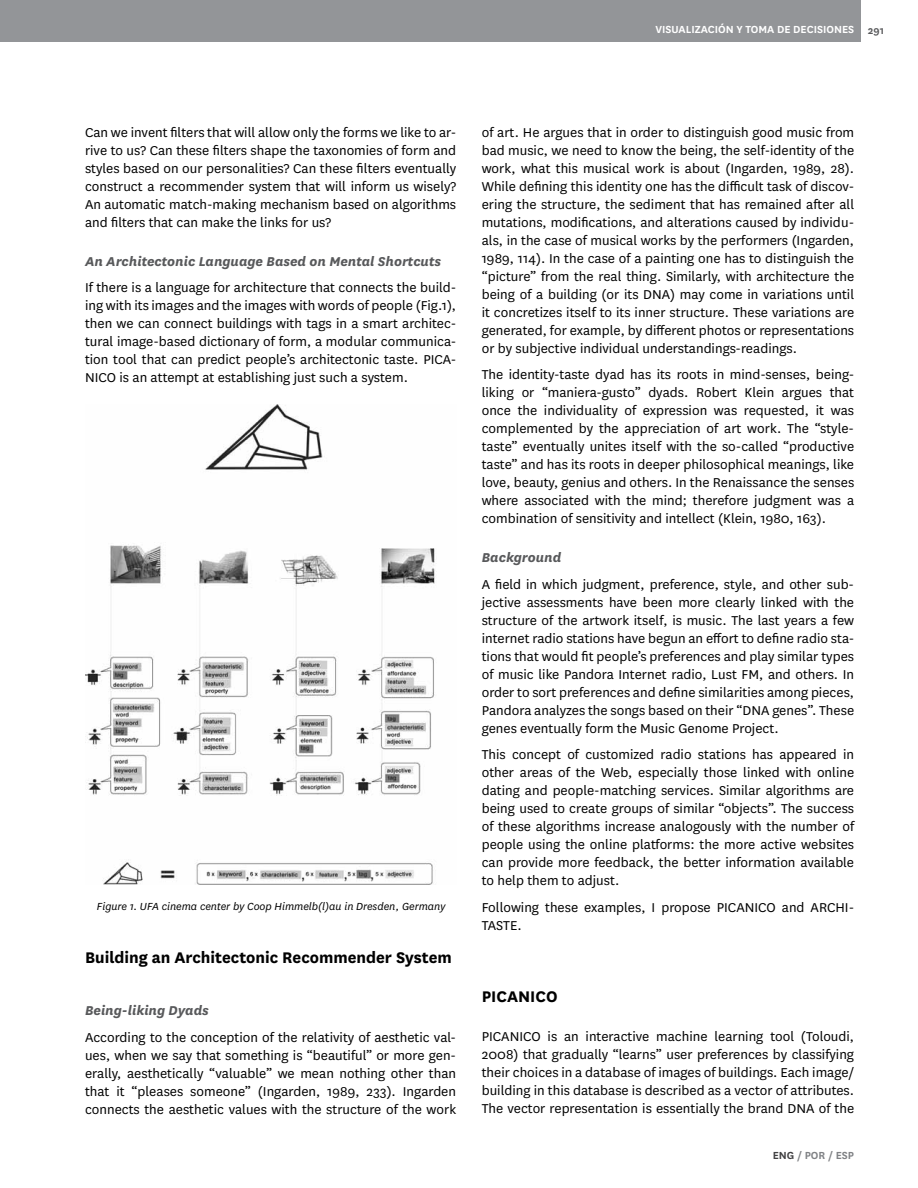
<style>
.page{position:relative;width:918px;height:1188px;background:#fff}
.page>*{position:absolute;margin:0;border:0;box-sizing:border-box;transform-origin:0 0}
.t1{font:700 18px "National";color:#000}
.t2{font:15px/18px "National";color:#000;text-align:justify}
.t3{font:italic 12px "National";color:#000}
.t4{font:600 12px "National";color:#fff}
.t5{font:600 12px "National";color:#808285}
.s1{color:#58595b}
.s2{font-weight:700;font-style:italic;color:#58595b}
.s3{color:#414042}
</style>
<div class="page">
<div style="left:1px;top:0;width:860px;height:42px;background:#939598"></div>
<img style="left:85px;top:405px;width:350px;height:480px">
<p class="t4" style="left:655px;top:21px;width:230px">VISUALIZACIÓN Y TOMA DE DECISIONES <span class="s1">291</span></p>
<p class="t2" style="left:85px;top:122px;width:373px">Can we invent filters that will allow only the forms we like to ar&shy;rive to us? Can these filters shape the taxonomies of form and styles based on our personalities? Can these filters eventually construct a recommender system that will inform us wisely?<br>An automatic match-making mechanism based on algorithms and filters that can make the links for us?</p>
<p class="t2" style="left:85px;top:247px;width:373px;line-height:26.5px"><span class="s2">An Architectonic Language Based on Mental Shortcuts<br></span>If there is a language for architecture that connects the build-</p>
<p class="t2" style="left:85px;top:296px;width:373px">ing with its images and the images with words of people (Fig.1), then we can connect buildings with tags in a smart architec&shy;tural image-based dictionary of form, a modular communica&shy;tion tool that can predict people’s architectonic taste. PICA-NICO is an attempt at establishing just such a system.</p>
<p class="t3" style="left:97px;top:899px;width:350px">Figure 1. UFA cinema center by Coop Himmelb(l)au in Dresden, Germany</p>
<p class="t1" style="left:85px;top:945px;width:368px">Building an Architectonic Recommender System</p>
<p class="t2" style="left:85px;top:997px;width:373px;line-height:26.5px"><span class="s2">Being-liking Dyads<br></span>According to the conception of the relativity of aesthetic val-</p>
<p class="t2" style="left:85px;top:1045px;width:373px">ues, when we say that something is “beautiful” or more gen&shy;erally, aesthetically “valuable” we mean nothing other than that it “pleases someone” (Ingarden, 1989, 233). Ingarden connects the aesthetic values with the structure of the work</p>
<p class="t2" style="left:482px;top:122px;width:374px">of art. He argues that in order to distinguish good music from bad music, we need to know the being, the self-identity of the work, what this musical work is about (Ingarden, 1989, 28).<br>While defining this identity one has the difficult task of discov&shy;ering the structure, the sediment that has remained after all mutations, modifications, and alterations caused by individu&shy;als, in the case of musical works by the performers (Ingarden, 1989, 114). In the case of a painting one has to distinguish the “picture” from the real thing. Similarly, with architecture the being of a building (or its DNA) may come in variations until it concretizes itself to its inner structure. These variations are generated, for example, by different photos or representations or by subjective individual understandings-readings.</p>
<p class="t2" style="left:482px;top:365px;width:374px">The identity-taste dyad has its roots in mind-senses, being&shy;liking or “maniera-gusto” dyads. Robert Klein argues that once the individuality of expression was requested, it was complemented by the appreciation of art work. The “style&shy;taste” eventually unites itself with the so-called “productive taste” and has its roots in deeper philosophical meanings, like love, beauty, genius and others. In the Renaissance the senses where associated with the mind; therefore judgment was a combination of sensitivity and intellect (Klein, 1980, 163).</p>
<p class="t2" style="left:482px;top:544px;width:374px;line-height:26.5px"><span class="s2">Background<br></span>A field in which judgment, preference, style, and other sub-</p>
<p class="t2" style="left:482px;top:593px;width:374px">jective assessments have been more clearly linked with the structure of the artwork itself, is music. The last years a few internet radio stations have begun an effort to define radio sta&shy;tions that would fit people’s preferences and play similar types of music like Pandora Internet radio, Lust FM, and others. In order to sort preferences and define similarities among pieces, Pandora analyzes the songs based on their “DNA genes”. These genes eventually form the Music Genome Project.</p>
<p class="t2" style="left:482px;top:745px;width:374px">This concept of customized radio stations has appeared in other areas of the Web, especially those linked with online dating and people-matching services. Similar algorithms are being used to create groups of similar “objects”. The success of these algorithms increase analogously with the number of people using the online platforms: the more active websites can provide more feedback, the better information available to help them to adjust.</p>
<p class="t2" style="left:482px;top:898px;width:374px">Following these examples, I propose PICANICO and ARCHI-<br>TASTE.</p>
<p class="t1" style="left:482px;top:983px;width:77px">PICANICO</p>
<p class="t2" style="left:482px;top:1027px;width:374px">PICANICO is an interactive machine learning tool (Toloudi, 2008) that gradually “learns” user preferences by classifying their choices in a database of images of buildings. Each image/ building in this database is described as a vector of attributes.<br>The vector representation is essentially the brand DNA of the</p>
<p class="t5" style="left:773px;top:1147px;width:83px"><span class="s3">ENG</span> / POR / ESP</p>
</div>
